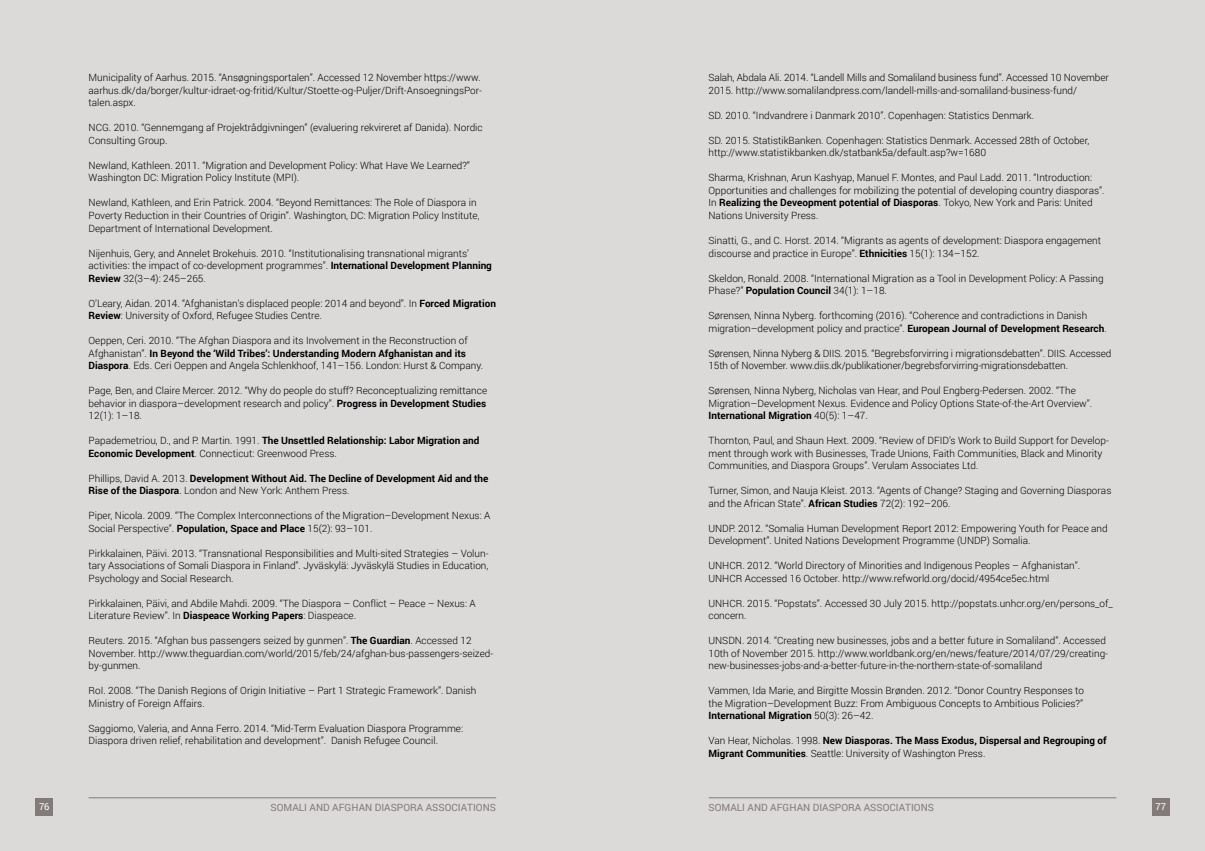
<style>
.page{position:relative;width:1205px;height:851px;background:#fff}
.page>*{position:absolute;margin:0;border:0;box-sizing:border-box;transform-origin:0 0}
.t1{font:300 10px/12.5px "Roboto";color:#000}
.t2{font:700 10px/12.5px "Roboto";color:#000}
.t3{font:10px "Roboto";color:#827b79}
.t4{font:9.38px "Roboto";color:#fff}
.s1{font-weight:700}
.s2{font-weight:300}
</style>
<div class="page">
<div style="left:0;top:0;width:1205px;height:850px;background:#dcd9d9"></div>
<div style="left:35px;top:797px;width:18px;height:18px;background:#827b79"></div>
<div style="left:1152px;top:797px;width:17px;height:18px;background:#827b79"></div>
<hr style="left:709px;top:797px;width:407px;height:1px;background:#827b79">
<hr style="left:89px;top:797px;width:407px;height:1px;background:#827b79">
<p class="t1" style="left:89px;top:71px;width:395px">Municipality of Aarhus. 2015. “Ansøgningsportalen”. Accessed 12 November https://www. aarhus.dk/da/borger/kultur-idraet-og-fritid/Kultur/Stoette-og-Puljer/Drift-AnsoegningsPor&shy;talen.aspx.</p>
<p class="t1" style="left:89px;top:121px;width:396px">NCG. 2010. “Gennemgang af Projektrådgivningen” (evaluering rekvireret af Danida). Nordic<br>Consulting Group.</p>
<p class="t1" style="left:89px;top:159px;width:383px">Newland, Kathleen. 2011. “Migration and Development Policy: What Have We Learned?”<br>Washington DC: Migration Policy Institute (MPI).</p>
<p class="t1" style="left:89px;top:196px;width:392px">Newland, Kathleen, and Erin Patrick. 2004. “Beyond Remittances: The Role of Diaspora in<br>Poverty Reduction in their Countries of Origin”. Washington, DC: Migration Policy Institute,<br>Department of International Development.</p>
<p class="t1" style="left:89px;top:246px;width:405px">Nijenhuis, Gery, and Annelet Brokehuis. 2010. “Institutionalising transnational migrants’ activities: the impact of co-development programmes”. <span class="s1">International Development Planning<br>Review</span> 32(3–4): 245–265.</p>
<p class="t1" style="left:89px;top:296px;width:409px">O’Leary, Aidan. 2014. “Afghanistan’s displaced people: 2014 and beyond”. In <span class="s1">Forced Migration<br>Review</span>: University of Oxford, Refugee Studies Centre.</p>
<p class="t1" style="left:89px;top:334px;width:396px">Oeppen, Ceri. 2010. “The Afghan Diaspora and its Involvement in the Reconstruction of<br>Afghanistan”. <span class="s1">In Beyond the ‘Wild Tribes’: Understanding Modern Afghanistan and its<br>Diaspora</span>. Eds. Ceri Oeppen and Angela Schlenkhoof, 141–156. London: Hurst &amp; Company.</p>
<p class="t1" style="left:89px;top:384px;width:400px;text-align:justify">Page, Ben, and Claire Mercer. 2012. “Why do people do stuff? Reconceptualizing remittance behavior in diaspora–development research and policy”. <span class="s1">Progress in Development Studies </span>12(1): 1–18.</p>
<p class="t1" style="left:89px;top:434px;width:392px">Papademetriou, D., and P. Martin. 1991. <span class="s1">The Unsettled Relationship: Labor Migration and<br>Economic Development</span>. Connecticut: Greenwood Press.</p>
<p class="t2" style="left:89px;top:471px;width:401px"><span class="s2">Phillips, David A. 2013.</span> Development Without Aid. The Decline of Development Aid and the<br>Rise of the Diaspora<span class="s2">. London and New York: Anthem Press.</span></p>
<p class="t1" style="left:89px;top:509px;width:403px">Piper, Nicola. 2009. “The Complex Interconnections of the Migration–Development Nexus: A<br>Social Perspective”. <span class="s1">Population, Space and Place</span> 15(2): 93–101.</p>
<p class="t1" style="left:89px;top:546px;width:401px;text-align:justify">Pirkkalainen, Päivi. 2013. “Transnational Responsibilities and Multi-sited Strategies – Volun&shy;tary Associations of Somali Diaspora in Finland”. Jyväskylä: Jyväskylä Studies in Education, Psychology and Social Research.</p>
<p class="t1" style="left:89px;top:596px;width:389px">Pirkkalainen, Päivi, and Abdile Mahdi. 2009. “The Diaspora – Conflict – Peace – Nexus: A<br>Literature Review”. In <span class="s1">Diaspeace Working Papers</span>: Diaspeace.</p>
<p class="t1" style="left:89px;top:634px;width:406px">Reuters. 2015. “Afghan bus passengers seized by gunmen”. <span class="s1">The Guardian</span>. Accessed 12<br>November. http://www.theguardian.com/world/2015/feb/24/afghan-bus-passengers-seized&shy;by-gunmen.</p>
<p class="t1" style="left:89px;top:684px;width:389px">RoI. 2008. “The Danish Regions of Origin Initiative – Part 1 Strategic Framework”. Danish<br>Ministry of Foreign Affairs.</p>
<p class="t1" style="left:89px;top:721px;width:376px">Saggiomo, Valeria, and Anna Ferro. 2014. “Mid-Term Evaluation Diaspora Programme:<br>Diaspora driven relief, rehabilitation and development”. Danish Refugee Council.</p>
<p class="t1" style="left:708px;top:71px;width:402px">Salah, Abdala Ali. 2014. “Landell Mills and Somaliland business fund”. Accessed 10 November<br>2015. http://www.somalilandpress.com/landell-mills-and-somaliland-business-fund/</p>
<p class="t1" style="left:708px;top:109px;width:327px">SD. 2010. “Indvandrere i Danmark 2010”. Copenhagen: Statistics Denmark.</p>
<p class="t1" style="left:708px;top:134px;width:382px">SD. 2015. StatistikBanken. Copenhagen: Statistics Denmark. Accessed 28th of October, http://www.statistikbanken.dk/statbank5a/default.asp?w=1680</p>
<p class="t1" style="left:708px;top:171px;width:397px">Sharma, Krishnan, Arun Kashyap, Manuel F. Montes, and Paul Ladd. 2011. “Introduction:<br>Opportunities and challenges for mobilizing the potential of developing country diasporas”.<br>In <span class="s1">Realizing the Deveopment potential of Diasporas</span>. Tokyo, New York and Paris: United Nations University Press.</p>
<p class="t1" style="left:708px;top:234px;width:394px">Sinatti, G., and C. Horst. 2014. “Migrants as agents of development: Diaspora engagement discourse and practice in Europe”. <span class="s1">Ethnicities</span> 15(1): 134–152.</p>
<p class="t1" style="left:708px;top:271px;width:397px">Skeldon, Ronald. 2008. “International Migration as a Tool in Development Policy: A Passing<br>Phase?” <span class="s1">Population Council</span> 34(1): 1–18.</p>
<p class="t1" style="left:708px;top:309px;width:400px">Sørensen, Ninna Nyberg. forthcoming (2016). “Coherence and contradictions in Danish migration–development policy and practice”. <span class="s1">European Journal of Development Research</span>.</p>
<p class="t1" style="left:708px;top:346px;width:404px">Sørensen, Ninna Nyberg &amp; DIIS. 2015. “Begrebsforvirring i migrationsdebatten”. DIIS. Accessed<br>15th of November. www.diis.dk/publikationer/begrebsforvirring-migrationsdebatten.</p>
<p class="t1" style="left:708px;top:384px;width:385px">Sørensen, Ninna Nyberg, Nicholas van Hear, and Poul Engberg-Pedersen. 2002. “The<br>Migration–Development Nexus. Evidence and Policy Options State-of-the-Art Overview”.<br><span class="s1">International Migration</span> 40(5): 1–47.</p>
<p class="t1" style="left:708px;top:434px;width:402px">Thornton, Paul, and Shaun Hext. 2009. “Review of DFID’s Work to Build Support for Develop&shy;ment through work with Businesses, Trade Unions, Faith Communities, Black and Minority<br>Communities, and Diaspora Groups”. Verulam Associates Ltd.</p>
<p class="t1" style="left:708px;top:484px;width:404px">Turner, Simon, and Nauja Kleist. 2013. “Agents of Change? Staging and Governing Diasporas and the African State”. <span class="s1">African Studies</span> 72(2): 192–206.</p>
<p class="t1" style="left:708px;top:521px;width:401px">UNDP. 2012. “Somalia Human Development Report 2012: Empowering Youth for Peace and<br>Development”. United Nations Development Programme (UNDP) Somalia.</p>
<p class="t1" style="left:708px;top:559px;width:373px">UNHCR. 2012. “World Directory of Minorities and Indigenous Peoples – Afghanistan”.<br>UNHCR Accessed 16 October. http://www.refworld.org/docid/4954ce5ec.html</p>
<p class="t1" style="left:708px;top:596px;width:406px">UNHCR. 2015. “Popstats”. Accessed 30 July 2015. http://popstats.unhcr.org/en/persons_of_ concern.</p>
<p class="t1" style="left:708px;top:634px;width:401px">UNSDN. 2014. “Creating new businesses, jobs and a better future in Somaliland”. Accessed<br>10th of November 2015. http://www.worldbank.org/en/news/feature/2014/07/29/creating&shy;new-businesses-jobs-and-a-better-future-in-the-northern-state-of-somaliland</p>
<p class="t1" style="left:708px;top:684px;width:377px;text-align:justify">Vammen, Ida Marie, and Birgitte Mossin Brønden. 2012. “Donor Country Responses to the Migration–Development Buzz: From Ambiguous Concepts to Ambitious Policies?” <span class="s1">International Migration</span> 50(3): 26–42.</p>
<p class="t2" style="left:708px;top:734px;width:400px"><span class="s2">Van Hear, Nicholas. 1998.</span> New Diasporas. The Mass Exodus, Dispersal and Regrouping of<br>Migrant Communities<span class="s2">. Seattle: University of Washington Press.</span></p>
<p class="t4" style="left:39px;top:799px;width:12px">76</p>
<p class="t3" style="left:270px;top:800px;width:227px">SOMALI AND AFGHAN DIASPORA ASSOCIATIONS</p>
<p class="t3" style="left:708px;top:800px;width:227px">SOMALI AND AFGHAN DIASPORA ASSOCIATIONS</p>
<p class="t4" style="left:1155px;top:799px;width:12px">77</p>
</div>
